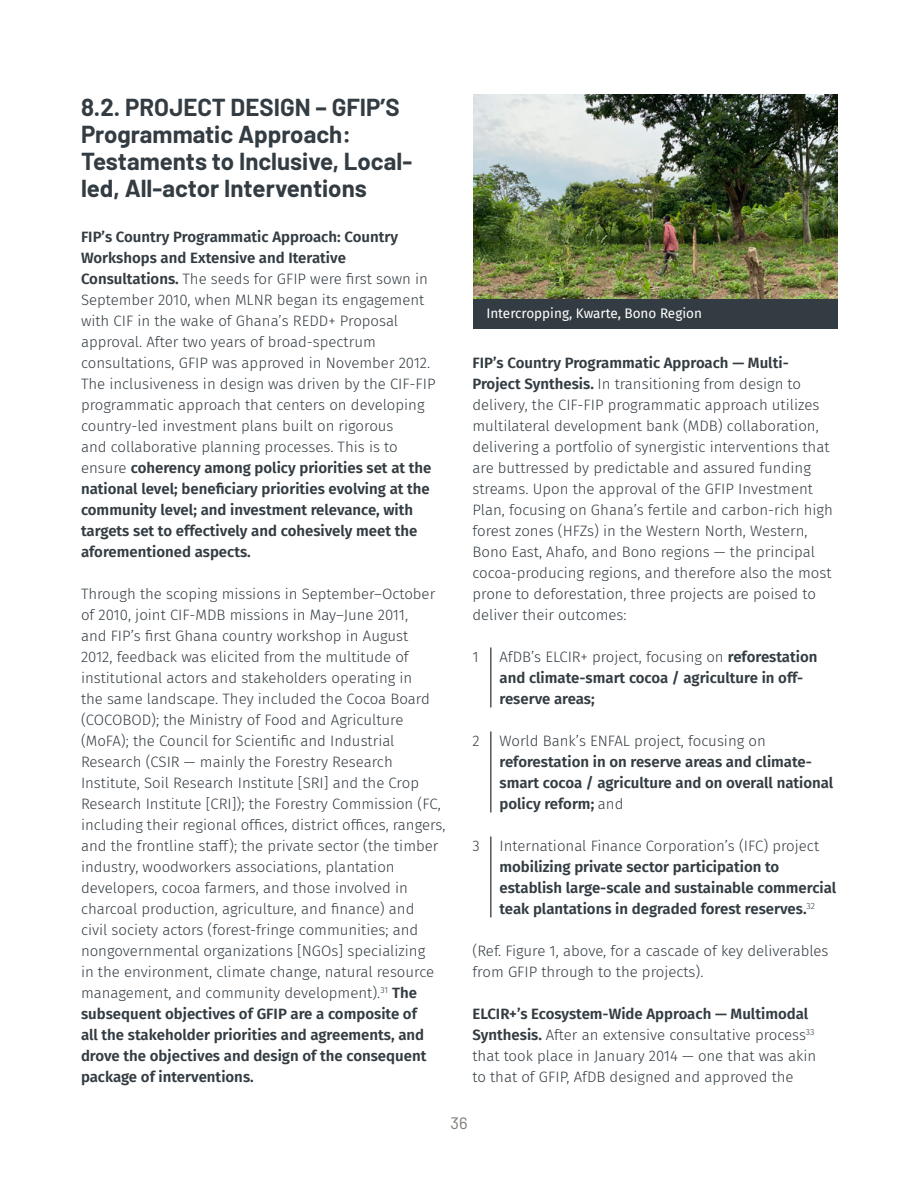
<style>
.page{position:relative;width:918px;height:1188px;background:#fff}
.page>*{position:absolute;margin:0;border:0;box-sizing:border-box;transform-origin:0 0}
.t1{font:700 24px/27px "Barlow";color:#333c42}
.t2{font:16.5px "Barlow";color:#807876}
.t3{font:300 15px/21px "Fira Sans";color:#333c42}
.t4{font:600 15px/21px "Fira Sans";color:#333c42}
.t5{font:13.5px "Fira Sans";color:#fff}
.s1{font-weight:600}
.s2{font-weight:300}
</style>
<div class="page">
<hr style="left:491px;top:647px;width:1px;height:60px;background:#000">
<hr style="left:491px;top:731px;width:1px;height:81px;background:#000">
<hr style="left:491px;top:836px;width:1px;height:81px;background:#000">
<img style="left:473px;top:94px;width:364px;height:205px">
<div style="left:473px;top:299px;width:364px;height:29px;background:#333c42"></div>
<p class="t1" style="left:81px;top:91px;width:333px">8.2. PROJECT DESIGN – GFIP’S<br>Programmatic Approach:<br>Testaments to Inclusive, Local&shy;led, All-actor Interventions</p>
<p class="t3" style="left:81px;top:226px;width:356px"><span class="s1">FIP’s Country Programmatic Approach: Country Workshops and Extensive and Iterative Consultations.</span> The seeds for GFIP were first sown in September 2010, when MLNR began its engagement with CIF in the wake of Ghana’s REDD+ Proposal approval. After two years of broad-spectrum consultations, GFIP was approved in November 2012.<br>The inclusiveness in design was driven by the CIF-FIP programmatic approach that centers on developing country-led investment plans built on rigorous<br>and collaborative planning processes. This is to ensure <span class="s1">coherency among policy priorities set at the national level; beneficiary priorities evolving at the community level; and investment relevance, with targets set to effectively and cohesively meet the aforementioned aspects.</span></p>
<p class="t3" style="left:81px;top:583px;width:366px">Through the scoping missions in September–October of 2010, joint CIF-MDB missions in May–June 2011,<br>and FIP’s first Ghana country workshop in August<br>2012, feedback was elicited from the multitude of institutional actors and stakeholders operating in<br>the same landscape. They included the Cocoa Board (COCOBOD); the Ministry of Food and Agriculture (MoFA); the Council for Scientific and Industrial Research (CSIR — mainly the Forestry Research Institute, Soil Research Institute [SRI] and the Crop Research Institute [CRI]); the Forestry Commission (FC, including their regional offices, district offices, rangers, and the frontline staff); the private sector (the timber industry, woodworkers associations, plantation developers, cocoa farmers, and those involved in charcoal production, agriculture, and finance) and<br>civil society actors (forest-fringe communities; and nongovernmental organizations [NGOs] specializing<br>in the environment, climate change, natural resource management, and community development).<sup>31</sup> <span class="s1">The subsequent objectives of GFIP are a composite of<br>all the stakeholder priorities and agreements, and drove the objectives and design of the consequent package of interventions.</span></p>
<p class="t5" style="left:486px;top:303px;width:217px">Intercropping, Kwarte, Bono Region</p>
<p class="t3" style="left:472px;top:352px;width:362px"><span class="s1">FIP’s Country Programmatic Approach — Multi-Project Synthesis.</span> In transitioning from design to delivery, the CIF-FIP programmatic approach utilizes multilateral development bank (MDB) collaboration, delivering a portfolio of synergistic interventions that are buttressed by predictable and assured funding streams. Upon the approval of the GFIP Investment Plan, focusing on Ghana’s fertile and carbon-rich high forest zones (HFZs) in the Western North, Western, Bono East, Ahafo, and Bono regions — the principal cocoa-producing regions, and therefore also the most prone to deforestation, three projects are poised to deliver their outcomes:</p>
<p class="t3" style="left:472px;top:646px;width:8px">1</p>
<p class="t4" style="left:500px;top:645px;width:320px"><span class="s2">AfDB’s ELCIR+ project, focusing on</span> reforestation and climate-smart cocoa / agriculture in off&shy;reserve areas;</p>
<p class="t3" style="left:472px;top:730px;width:9px">2</p>
<p class="t4" style="left:500px;top:729px;width:335px"><span class="s2">World Bank’s ENFAL project, focusing on </span>reforestation in on reserve areas and climate&shy;smart cocoa / agriculture and on overall national policy reform; <span class="s2">and</span></p>
<p class="t3" style="left:472px;top:835px;width:9px">3</p>
<p class="t4" style="left:500px;top:834px;width:338px"><span class="s2">International Finance Corporation’s (IFC) project </span>mobilizing private sector participation to establish large-scale and sustainable commercial teak plantations in degraded forest reserves.<sup>32</sup></p>
<p class="t3" style="left:472px;top:940px;width:358px">(Ref. Figure 1, above, for a cascade of key deliverables from GFIP through to the projects).</p>
<p class="t3" style="left:472px;top:1003px;width:345px"><span class="s1">ELCIR+’s Ecosystem-Wide Approach — Multimodal Synthesis.</span> After an extensive consultative process<sup>33 </sup>that took place in January 2014 — one that was akin to that of GFIP, AfDB designed and approved the</p>
<p class="t2" style="left:451px;top:1112px;width:18px">36</p>
</div>
